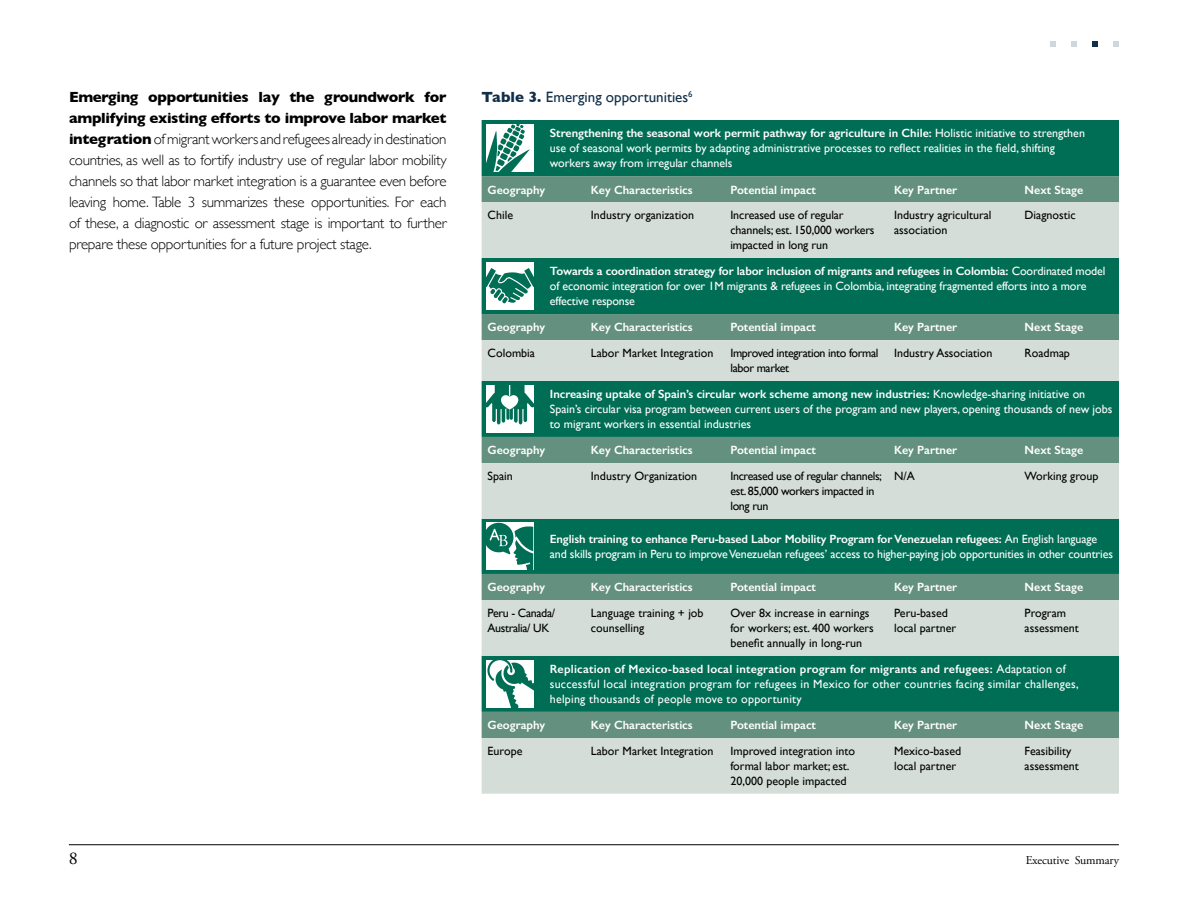
<style>
.page{position:relative;width:1188px;height:918px;background:#fff}
.page>*{position:absolute;margin:0;border:0;box-sizing:border-box;transform-origin:0 0}
.t1{font:18px "Adobe Garamond Pro";color:#000}
.t2{font:300 15px/21px "Gill Sans";letter-spacing:-.02em;color:#000;text-align:justify}
.t3{font:15px "Gill Sans";color:#112f48}
.t4{font:12px/15px "Gill Sans";color:#fff}
.t5{font:12px/15px "Gill Sans";color:#000}
.t6{font:600 12px "Gill Sans";color:#fff}
.t7{font:12px/15px "Gill Sans";letter-spacing:.02em;color:#fff}
.t8{font:12px/15px "Gill Sans";letter-spacing:-.03em;color:#000}
.t9{font:12px "Adobe Garamond Pro";letter-spacing:-.01em;color:#000}
.s1{font-weight:700}
.s2{font-weight:600}
</style>
<div class="page">
<hr style="left:69px;top:844px;width:1050px;height:1px;background:#000">
<div style="left:482px;top:120px;width:637px;height:56px;background:#006e55"></div>
<div style="left:482px;top:176px;width:637px;height:26px;background:#64917f"></div>
<svg style="left:482px;top:202px;width:637px;height:592px;background:#73a798"></svg>
<div style="left:486px;top:124px;width:47px;height:47px;background:#fff"></div>
<svg style="left:486px;top:124px;width:44px;height:47px"></svg>
<div style="left:486px;top:385px;width:47px;height:48px;background:#fff"></div>
<svg style="left:486px;top:385px;width:47px;height:39px"></svg>
<svg style="left:486px;top:523px;width:47px;height:47px"></svg>
<div style="left:486px;top:262px;width:47px;height:47px;background:#fff"></div>
<svg style="left:486px;top:268px;width:47px;height:35px"></svg>
<svg style="left:486px;top:660px;width:47px;height:47px"></svg>
<svg style="left:1050px;top:41px;width:6px;height:6px"></svg>
<svg style="left:1092px;top:41px;width:6px;height:6px"></svg>
<svg style="left:1071px;top:41px;width:6px;height:6px"></svg>
<svg style="left:1113px;top:41px;width:6px;height:6px"></svg>
<p class="t2" style="left:69px;top:86px;width:379px"><span class="s1">Emerging opportunities lay the groundwork for amplifying existing efforts to improve labor market integration</span> of migrant workers and refugees already in destination countries, as well as to fortify industry use of regular labor mobility channels so that labor market integration is a guarantee even before leaving home. Table 3 summarizes these opportunities. For each of these, a diagnostic or assessment stage is important to further prepare these opportunities for a future project stage.</p>
<p class="t3" style="left:482px;top:88px;width:212px"><span class="s1">Table 3.</span> Emerging opportunities<sup>6</sup></p>
<p class="t4" style="left:550px;top:126px;width:537px"><span class="s2">Strengthening the seasonal work permit pathway for agriculture in Chile:</span> Holistic initiative to strengthen use of seasonal work permits by adapting administrative processes to reflect realities in the field, shifting workers away from irregular channels</p>
<p class="t6" style="left:488px;top:182px;width:59px">Geography</p>
<p class="t6" style="left:591px;top:182px;width:103px">Key Characteristics</p>
<p class="t6" style="left:730px;top:182px;width:87px">Potential impact</p>
<p class="t6" style="left:894px;top:182px;width:65px">Key Partner</p>
<p class="t6" style="left:1025px;top:182px;width:60px">Next Stage</p>
<p class="t5" style="left:488px;top:208px;width:27px">Chile</p>
<p class="t5" style="left:591px;top:208px;width:105px">Industry organization</p>
<p class="t5" style="left:730px;top:208px;width:146px">Increased use of regular channels; est. 150,000 workers impacted in long run</p>
<p class="t5" style="left:894px;top:208px;width:99px">Industry agricultural association</p>
<p class="t5" style="left:1025px;top:208px;width:52px">Diagnostic</p>
<p class="t4" style="left:550px;top:264px;width:557px"><span class="s2">Towards a coordination strategy for labor inclusion of migrants and refugees in Colombia:</span> Coordinated model of economic integration for over 1M migrants &amp; refugees in Colombia, integrating fragmented efforts into a more effective response</p>
<p class="t6" style="left:488px;top:320px;width:59px">Geography</p>
<p class="t6" style="left:591px;top:320px;width:103px">Key Characteristics</p>
<p class="t6" style="left:730px;top:320px;width:87px">Potential impact</p>
<p class="t6" style="left:894px;top:320px;width:65px">Key Partner</p>
<p class="t6" style="left:1025px;top:320px;width:60px">Next Stage</p>
<p class="t5" style="left:488px;top:345px;width:49px">Colombia</p>
<p class="t5" style="left:591px;top:345px;width:124px">Labor Market Integration</p>
<p class="t8" style="left:730px;top:345px;width:150px">Improved integration into formal labor market</p>
<p class="t5" style="left:894px;top:345px;width:100px">Industry Association</p>
<p class="t5" style="left:1025px;top:345px;width:47px">Roadmap</p>
<p class="t4" style="left:550px;top:387px;width:564px"><span class="s2">Increasing uptake of Spain’s circular work scheme among new industries:</span> Knowledge-sharing initiative on<br>Spain’s circular visa program between current users of the program and new players, opening thousands of new jobs to migrant workers in essential industries</p>
<p class="t6" style="left:488px;top:443px;width:59px">Geography</p>
<p class="t6" style="left:591px;top:443px;width:103px">Key Characteristics</p>
<p class="t6" style="left:730px;top:443px;width:87px">Potential impact</p>
<p class="t6" style="left:894px;top:443px;width:65px">Key Partner</p>
<p class="t6" style="left:1025px;top:443px;width:60px">Next Stage</p>
<p class="t5" style="left:488px;top:468px;width:27px">Spain</p>
<p class="t5" style="left:591px;top:468px;width:108px">Industry Organization</p>
<p class="t8" style="left:730px;top:468px;width:153px">Increased use of regular channels; est. 85,000 workers impacted in long run</p>
<p class="t5" style="left:894px;top:468px;width:22px">N/A</p>
<p class="t5" style="left:1025px;top:468px;width:75px">Working group</p>
<p class="t4" style="left:550px;top:532px;width:565px"><span class="s2">English training to enhance Peru-based Labor Mobility Program for Venezuelan refugees:</span> An English language and skills program in Peru to improve Venezuelan refugees’ access to higher-paying job opportunities in other countries</p>
<p class="t6" style="left:488px;top:580px;width:59px">Geography</p>
<p class="t6" style="left:591px;top:580px;width:103px">Key Characteristics</p>
<p class="t6" style="left:730px;top:580px;width:87px">Potential impact</p>
<p class="t6" style="left:894px;top:580px;width:65px">Key Partner</p>
<p class="t6" style="left:1025px;top:580px;width:60px">Next Stage</p>
<p class="t8" style="left:488px;top:605px;width:69px">Peru - Canada/<br>Australia/ UK</p>
<p class="t5" style="left:591px;top:605px;width:114px">Language training + job counselling</p>
<p class="t5" style="left:730px;top:605px;width:145px">Over 8x increase in earnings for workers; est. 400 workers benefit annually in long-run</p>
<p class="t5" style="left:894px;top:605px;width:64px">Peru-based local partner</p>
<p class="t5" style="left:1025px;top:605px;width:56px">Program assessment</p>
<p class="t7" style="left:550px;top:662px;width:530px"><span class="s2">Replication of Mexico-based local integration program for migrants and refugees:</span> Adaptation of successful local integration program for refugees in Mexico for other countries facing similar challenges, helping thousands of people move to opportunity</p>
<p class="t6" style="left:488px;top:718px;width:59px">Geography</p>
<p class="t6" style="left:591px;top:718px;width:103px">Key Characteristics</p>
<p class="t6" style="left:730px;top:718px;width:87px">Potential impact</p>
<p class="t6" style="left:894px;top:718px;width:65px">Key Partner</p>
<p class="t6" style="left:1025px;top:718px;width:60px">Next Stage</p>
<p class="t5" style="left:488px;top:743px;width:36px">Europe</p>
<p class="t5" style="left:591px;top:743px;width:124px">Labor Market Integration</p>
<p class="t5" style="left:730px;top:743px;width:126px">Improved integration into formal labor market; est.<br>20,000 people impacted</p>
<p class="t5" style="left:894px;top:743px;width:69px">Mexico-based local partner</p>
<p class="t5" style="left:1025px;top:743px;width:56px">Feasibility assessment</p>
<h1 class="t1" style="left:69px;top:847px;width:10px">8</h1>
<p class="t9" style="left:1026px;top:853px;width:95px">Executive Summary</p>
</div>
